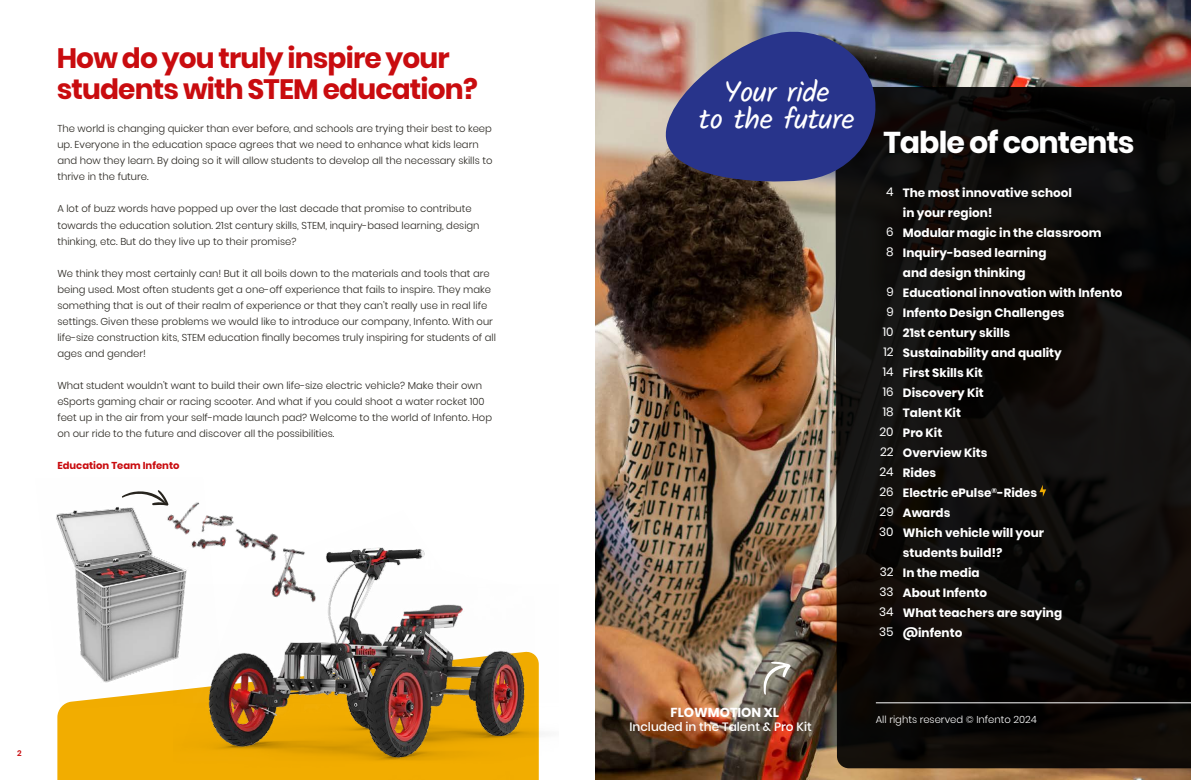
<style>
.page{position:relative;width:1191px;height:780px;background:#fff}
.page>*{position:absolute;margin:0;border:0;box-sizing:border-box;transform-origin:0 0}
.t1{font:700 30px "Poppins";letter-spacing:-.03em;color:#fff}
.t2{font:29.1px/27px "Kalam";letter-spacing:-.015em;color:#fff;text-align:center}
.t3{font:700 28px/31px "Poppins";letter-spacing:-.03em;color:#c90c0f}
.t4{font:700 13px "Poppins";color:#fff}
.t5{font:500 12.1px "Poppins";color:#fff}
.t6{font:700 12px/20px "Poppins";color:#fff}
.t7{font:12px/20px "Poppins";color:#fff}
.t8{font:300 10px/16px "Poppins";color:#27241e}
.t9{font:300 10px "Poppins";color:#fff}
.t10{font:700 10px "Poppins";color:#c90c0f}
.t11{font:600 8px "Poppins";color:#c90c0f}
</style>
<div class="page">
<div style="left:57px;top:710px;width:117px;height:70px;background:#f2ad00"></div>
<div style="left:174px;top:656px;width:366px;height:124px;background:#f2ad00"></div>
<img style="left:175px;top:547px;width:361px;height:214px">
<img style="left:56px;top:507px;width:169px;height:203px">
<img style="left:147px;top:502px;width:170px;height:106px">
<svg style="left:122px;top:490px;width:47px;height:15px"></svg>
<img style="left:596px;top:0;width:595px;height:780px">
<svg style="left:835px;top:87px;width:356px;height:681px;background:#0e0c0a"></svg>
<svg style="left:1039px;top:484px;width:7px;height:12px"></svg>
<hr style="left:876px;top:702px;width:315px;height:1px;background:#fff">
<svg style="left:763px;top:661px;width:28px;height:34px"></svg>
<svg style="left:661px;top:28px;width:218px;height:156px;background:#434681"></svg>
<h3 class="t3" style="left:57px;top:43px;width:422px">How do you truly inspire your students with STEM education?</h3>
<p class="t8" style="left:57px;top:121px;width:436px">The world is changing quicker than ever before, and schools are trying their best to keep up. Everyone in the education space agrees that we need to enhance what kids learn and how they learn. By doing so it will allow students to develop all the necessary skills to thrive in the future.</p>
<p class="t8" style="left:57px;top:201px;width:424px">A lot of buzz words have popped up over the last decade that promise to contribute towards the education solution. 21st century skills, STEM, inquiry-based learning, design thinking, etc. But do they live up to their promise?</p>
<p class="t8" style="left:57px;top:265px;width:440px">We think they most certainly can! But it all boils down to the materials and tools that are being used. Most often students get a one-off experience that fails to inspire. They make something that is out of their realm of experience or that they can’t really use in real life settings. Given these problems we would like to introduce our company, Infento. With our life-size construction kits, STEM education finally becomes truly inspiring for students of all ages and gender!</p>
<p class="t8" style="left:57px;top:377px;width:436px">What student wouldn’t want to build their own life-size electric vehicle? Make their own eSports gaming chair or racing scooter. And what if you could shoot a water rocket 100 feet up in the air from your self-made launch pad? Welcome to the world of Infento. Hop on our ride to the future and discover all the possibilities.</p>
<p class="t10" style="left:57px;top:459px;width:124px">Education Team Infento</p>
<p class="t11" style="left:17px;top:749px;width:6px">2</p>
<h2 class="t2" style="left:699px;top:81px;width:157px">Your ride<br>to the future</h2>
<h1 class="t1" style="left:883px;top:125px;width:253px">Table of contents</h1>
<p class="t6" style="left:903px;top:182px;width:221px">The most innovative school<br>in your region!<br>Modular magic in the classroom<br>Inquiry-based learning<br>and design thinking<br>Educational innovation with Infento<br>Infento Design Challenges<br>21st century skills<br>Sustainability and quality<br>First Skills Kit<br>Discovery Kit<br>Talent Kit<br>Pro Kit<br>Overview Kits<br>Rides<br>Electric ePulse<sup>®</sup>-Rides<br>Awards<br>Which vehicle will your<br>students build!?<br>In the media<br>About Infento<br>What teachers are saying @infento</p>
<p class="t7" style="left:886px;top:182px;width:9px">4</p>
<p class="t7" style="left:886px;top:222px;width:9px">6<br>8</p>
<p class="t7" style="left:879px;top:282px;width:16px;text-align:center">9<br>9<br>10<br>12<br>14<br>16<br>18<br>20<br>22<br>24<br>26<br>29<br>30</p>
<p class="t7" style="left:879px;top:562px;width:16px;text-align:justify">32<br>33<br>34<br>35</p>
<h3 class="t4" style="left:670px;top:704px;width:110px">FLOWMOTION XL</h3>
<p class="t5" style="left:629px;top:720px;width:184px">Included in the Talent &amp; Pro Kit</p>
<p class="t9" style="left:876px;top:713px;width:163px">All rights reserved © Infento 2024</p>
</div>
